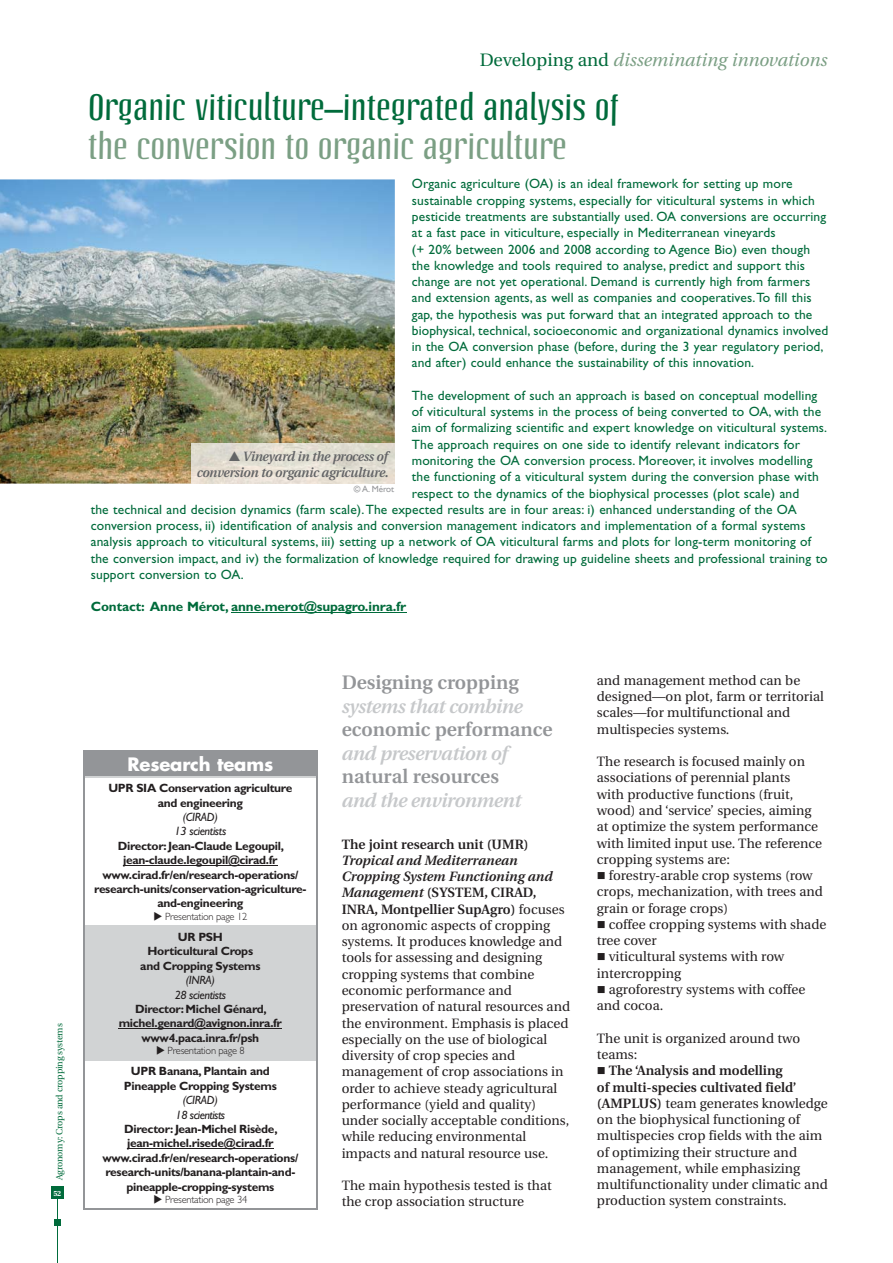
<style>
.page{position:relative;width:893px;height:1263px;background:#fff}
.page>*{position:absolute;margin:0;border:0;box-sizing:border-box;transform-origin:0 0}
.t1{font:36px/39px "Linotype Octane";color:#006b3b}
.t2{font:600 19.5px "Utopia";color:#939598}
.t3{font:italic 600 19.5px "Utopia";letter-spacing:-.025em;color:#c6c8ca}
.t4{font:italic 18px "Utopia";color:#7b9f84}
.t5{font:700 18px "Futura";letter-spacing:-.01em;color:#fff}
.t6{font:13.5px/16.2px "Gill Sans";letter-spacing:.01em;color:#006b3b}
.t7{font:13.5px/16.2px "Utopia";color:#231f20}
.t8{font:italic 600 13.5px/16.2px "Utopia";letter-spacing:-.025em;color:#636466;text-align:right}
.t9{font:700 13.5px "Gill Sans";letter-spacing:-.01em;color:#006b3b}
.t10{font:600 13.5px "Utopia";color:#231f20}
.t11{font:700 12px/14.4px "Gill Sans";letter-spacing:-.025em;color:#231f20;text-align:center}
.t12{font:italic 12px/14.4px "Gill Sans";letter-spacing:-.025em;color:#231f20;text-align:center}
.t13{font:300 10.5px "Gill Sans";letter-spacing:-.025em;color:#231f20}
.t14{font:9px "Utopia";letter-spacing:-.02em;color:#006b3b}
.t15{font:9px "Gill Sans";letter-spacing:-.01em;color:#939598}
.t16{font:700 7.5px "Utopia";color:#fff;scale:.95 1}
.s1{font-style:normal;color:#006b3b}
.s2{font-family:"Gill Sans"}
.s3{color:#7b9f84}
.s4{font-weight:600;font-style:italic}
.s5{font-weight:600}
</style>
<div class="page">
<svg style="left:54px;top:1220px;width:6px;height:6px"></svg>
<div style="left:51px;top:1186px;width:13px;height:13px;background:#006b3b"></div>
<hr style="left:57px;top:1199px;width:1px;height:64px;background:#006b3b">
<div style="left:84px;top:751px;width:233px;height:26px;background:#939598"></div>
<div style="left:84px;top:926px;width:233px;height:134px;background:#d1d3d4"></div>
<hr style="left:84px;top:776px;width:232px;height:2px;background:#d1d3d4">
<hr style="left:84px;top:925px;width:232px;height:2px;background:#d1d3d4">
<hr style="left:84px;top:1060px;width:232px;height:1px;background:#d1d3d4">
<hr style="left:83px;top:777px;width:1px;height:149px;background:#939598">
<hr style="left:316px;top:777px;width:2px;height:149px;background:#939598">
<hr style="left:83px;top:926px;width:1px;height:134px;background:#939598">
<hr style="left:316px;top:926px;width:2px;height:134px;background:#939598">
<hr style="left:83px;top:1060px;width:1px;height:148px;background:#939598">
<hr style="left:316px;top:1060px;width:2px;height:148px;background:#939598">
<hr style="left:83px;top:1208px;width:235px;height:2px;background:#939598">
<hr style="left:83px;top:750px;width:235px;height:2px;background:#939598">
<svg style="left:83px;top:752px;width:1px;height:25px"></svg>
<hr style="left:316px;top:752px;width:2px;height:25px;background:#939598">
<hr style="left:123px;top:865px;width:155px;height:1px;background:#231f20">
<hr style="left:119px;top:1028px;width:163px;height:1px;background:#231f20">
<hr style="left:127px;top:1148px;width:146px;height:1px;background:#231f20">
<hr style="left:231px;top:612px;width:175px;height:1px;background:#006b3b">
<img style="left:0;top:179px;width:395px;height:305px">
<img style="left:191px;top:443px;width:204px;height:41px">
<svg style="left:229px;top:451px;width:11px;height:10px"></svg>
<p class="t14" style="left:56px;top:1180px;width:158px;rotate:-90deg">Agronomy: Crops and cropping systems</p>
<p class="t16" style="left:53px;top:1190px;width:10px">52</p>
<h3 class="t4" style="left:480px;top:53px;width:349px"><span class="s1">Developing and</span> disseminating innovations</h3>
<h1 class="t1" style="left:88px;top:89px;width:533px">Organic viticulture<span class="s2">–</span>integrated analysis of <span class="s3">the conversion to organic agriculture</span></h1>
<p class="t6" style="left:412px;top:177px;width:418px">Organic agriculture (OA) is an ideal framework for setting up more sustainable cropping systems, especially for viticultural systems in which pesticide treatments are substantially used. OA conversions are occurring at a fast pace in viticulture, especially in Mediterranean vineyards<br>(+ 20% between 2006 and 2008 according to Agence Bio) even though the knowledge and tools required to analyse, predict and support this change are not yet operational. Demand is currently high from farmers and extension agents, as well as companies and cooperatives. To fill this gap, the hypothesis was put forward that an integrated approach to the biophysical, technical, socioeconomic and organizational dynamics involved in the OA conversion phase (before, during the 3 year regulatory period, and after) could enhance the sustainability of this innovation.</p>
<p class="t6" style="left:412px;top:389px;width:407px">The development of such an approach is based on conceptual modelling</p>
<p class="t6" style="left:412px;top:405px;width:411px">of viticultural systems in the process of being converted to OA, with the</p>
<p class="t6" style="left:412px;top:421px;width:417px">aim of formalizing scientific and expert knowledge on viticultural systems.</p>
<p class="t6" style="left:412px;top:438px;width:390px">The approach requires on one side to identify relevant indicators for</p>
<p class="t6" style="left:412px;top:454px;width:402px">monitoring the OA conversion process. Moreover, it involves modelling</p>
<p class="t6" style="left:412px;top:470px;width:408px">the functioning of a viticultural system during the conversion phase with</p>
<p class="t6" style="left:412px;top:486px;width:389px">respect to the dynamics of the biophysical processes (plot scale) and</p>
<p class="t6" style="left:91px;top:503px;width:707px">the technical and decision dynamics (farm scale). The expected results are in four areas: i) enhanced understanding of the OA</p>
<p class="t6" style="left:91px;top:519px;width:716px">conversion process, ii) identification of analysis and conversion management indicators and implementation of a formal systems</p>
<p class="t6" style="left:91px;top:535px;width:722px">analysis approach to viticultural systems, iii) setting up a network of OA viticultural farms and plots for long-term monitoring of</p>
<p class="t6" style="left:91px;top:551px;width:738px">the conversion impact, and iv) the formalization of knowledge required for drawing up guideline sheets and professional training to</p>
<p class="t6" style="left:91px;top:568px;width:154px">support conversion to OA.</p>
<p class="t9" style="left:91px;top:602px;width:317px">Contact: Anne Mérot, anne.merot@supagro.inra.fr</p>
<p class="t8" style="left:197px;top:450px;width:193px">Vineyard in the process of conversion to organic agriculture.</p>
<p class="t15" style="left:354px;top:484px;width:42px">© A. Mérot</p>
<h3 class="t5" style="left:128px;top:756px;width:147px">Research teams</h3>
<p class="t11" style="left:108px;top:782px;width:185px">UPR SIA Conservation agriculture and engineering</p>
<p class="t12" style="left:174px;top:811px;width:53px">(CIRAD)<br>13 scientists</p>
<p class="t11" style="left:94px;top:840px;width:214px">Director: Jean-Claude Legoupil, jean-claude.legoupil@cirad.fr www.cirad.fr/en/research-operations/ research-units/conservation-agriculture&shy;and-engineering</p>
<p class="t13" style="left:153px;top:913px;width:95px">◆ Presentation page 12</p>
<p class="t11" style="left:140px;top:931px;width:122px">UR PSH<br>Horticultural Crops and Cropping Systems</p>
<p class="t12" style="left:175px;top:974px;width:53px">(INRA)<br>28 scientists</p>
<p class="t11" style="left:119px;top:1003px;width:165px">Director: Michel Génard, michel.genard@avignon.inra.fr www4.paca.inra.fr/psh</p>
<p class="t13" style="left:156px;top:1047px;width:90px">◆ Presentation page 8</p>
<p class="t11" style="left:124px;top:1065px;width:154px">UPR Banana, Plantain and<br>Pineapple Cropping Systems</p>
<p class="t12" style="left:176px;top:1094px;width:51px">(CIRAD)<br>18 scientists</p>
<p class="t11" style="left:102px;top:1123px;width:197px">Director: Jean-Michel Risède, jean-michel.risede@cirad.fr www.cirad.fr/en/research-operations/ research-units/banana-plantain-and&shy;pineapple-cropping-systems</p>
<p class="t13" style="left:153px;top:1196px;width:95px">◆ Presentation page 34</p>
<h2 class="t2" style="left:342px;top:675px;width:178px">Designing cropping</h2>
<h2 class="t3" style="left:342px;top:698px;width:182px">systems that combine</h2>
<h2 class="t2" style="left:342px;top:722px;width:212px">economic performance</h2>
<h2 class="t3" style="left:342px;top:745px;width:167px">and preservation of</h2>
<h2 class="t2" style="left:342px;top:769px;width:159px">natural resources</h2>
<h2 class="t3" style="left:342px;top:792px;width:181px">and the environment</h2>
<p class="t10" style="left:342px;top:839px;width:188px">The joint research unit (UMR)</p>
<p class="t7" style="left:342px;top:853px;width:230px"><span class="s4">Tropical and Mediterranean Cropping System Functioning and Management</span> <span class="s5">(SYSTEM, CIRAD, INRA, Montpellier SupAgro)</span> focuses on agronomic aspects of cropping systems. It produces knowledge and tools for assessing and designing cropping systems that combine economic performance and preservation of natural resources and the environment. Emphasis is placed especially on the use of biological diversity of crop species and management of crop associations in order to achieve steady agricultural performance (yield and quality) under socially acceptable conditions, while reducing environmental impacts and natural resource use.</p>
<p class="t7" style="left:342px;top:1179px;width:212px">The main hypothesis tested is that the crop association structure</p>
<p class="t7" style="left:597px;top:673px;width:229px">and management method can be designed—on plot, farm or territorial scales—for multifunctional and multispecies systems.</p>
<p class="t7" style="left:597px;top:755px;width:227px">The research is focused mainly on associations of perennial plants<br>with productive functions (fruit, wood) and ‘service’ species, aiming at optimize the system performance with limited input use. The reference cropping systems are:</p>
<p class="t7" style="left:597px;top:869px;width:228px">■ forestry-arable crop systems (row crops, mechanization, with trees and grain or forage crops)</p>
<p class="t7" style="left:597px;top:917px;width:231px">■ coffee cropping systems with shade tree cover</p>
<p class="t7" style="left:597px;top:950px;width:189px">■ viticultural systems with row intercropping</p>
<p class="t7" style="left:597px;top:982px;width:210px">■ agroforestry systems with coffee and cocoa.</p>
<p class="t7" style="left:597px;top:1031px;width:205px">The unit is organized around two teams:</p>
<p class="t7" style="left:597px;top:1064px;width:232px">■ <span class="s5">The ‘Analysis and modelling<br>of multi-species cultivated field’ (AMPLUS)</span> team generates knowledge on the biophysical functioning of multispecies crop fields with the aim of optimizing their structure and management, while emphasizing multifunctionality under climatic and production system constraints.</p>
</div>
